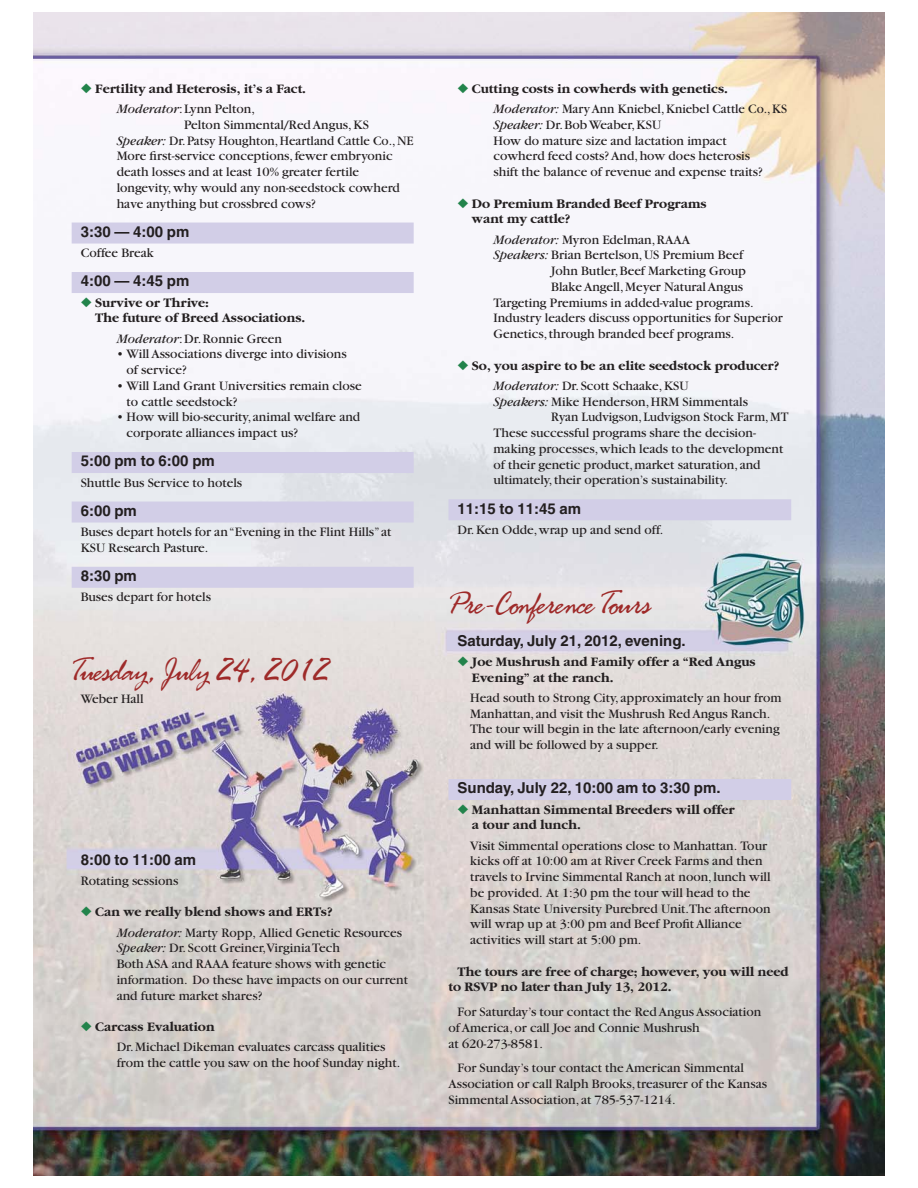
<style>
.page{position:relative;width:918px;height:1188px;background:#fff}
.page>*{position:absolute;margin:0;border:0;box-sizing:border-box;transform-origin:0 0}
.t1{font:33px "Fresh Script";color:#9e2a29}
.t2{font:700 15px "Helvetica";color:#231f20}
.t3{font:13.5px/15.8px "Garamond";color:#231f20}
.t4{font:700 13.5px/15.8px "Garamond";color:#231f20}
.s1{color:#22834b}
.s2{font-weight:400;font-style:italic}
.s3{font-weight:400}
.s4{font-style:italic}
.s5{font-weight:700}
</style>
<div class="page">
<img style="left:34px;top:12px;width:850px;height:1164px">
<div style="left:72px;top:223px;width:342px;height:21px;background:#d2cee7"></div>
<div style="left:72px;top:272px;width:342px;height:21px;background:#d2cee7"></div>
<div style="left:72px;top:452px;width:342px;height:21px;background:#d2cee7"></div>
<div style="left:72px;top:502px;width:342px;height:21px;background:#d2cee7"></div>
<div style="left:72px;top:567px;width:342px;height:21px;background:#d2cee7"></div>
<div style="left:448px;top:499px;width:343px;height:21px;background:#d2cee7"></div>
<div style="left:448px;top:779px;width:343px;height:21px;background:#d2cee7"></div>
<p class="t4" style="left:117px;top:79px;width:191px;line-height:20.2px;text-indent:-36px"><span class="s1">◆</span> Fertility and Heterosis, it’s a Fact.<br><span class="s2">Moderator</span><span class="s3">: Lynn Pelton,</span></p>
<p class="t3" style="left:117px;top:118px;width:298px;text-indent:68px">Pelton Simmental/Red Angus, KS <span class="s4">Speaker:</span> Dr. Patsy Houghton, Heartland Cattle Co., NE More first-service conceptions, fewer embryonic death losses and at least 10% greater fertile longevity, why would any non-seedstock cowherd have anything but crossbred cows?</p>
<p class="t2" style="left:81px;top:226px;width:110px">3:30 — 4:00 pm</p>
<p class="t3" style="left:81px;top:246px;width:75px">Coffee Break</p>
<p class="t2" style="left:81px;top:276px;width:110px">4:00 — 4:45 pm</p>
<p class="t4" style="left:95px;top:295px;width:212px;text-indent:-14px"><span class="s1">◆</span> Survive or Thrive:<br>The future of Breed Associations.</p>
<p class="t3" style="left:117px;top:332px;width:167px"><span class="s4">Moderator</span>: Dr. Ronnie Green</p>
<p class="t3" style="left:127px;top:347px;width:222px;text-indent:-10px">• Will Associations diverge into divisions of service?</p>
<p class="t3" style="left:127px;top:379px;width:237px;text-indent:-10px">• Will Land Grant Universities remain close to cattle seedstock?</p>
<p class="t3" style="left:127px;top:410px;width:235px;text-indent:-10px">• How will bio-security, animal welfare and corporate alliances impact us?</p>
<p class="t2" style="left:81px;top:456px;width:136px">5:00 pm to 6:00 pm</p>
<p class="t3" style="left:81px;top:476px;width:163px">Shuttle Bus Service to hotels</p>
<p class="t2" style="left:81px;top:505px;width:58px">6:00 pm</p>
<p class="t3" style="left:81px;top:525px;width:312px">Buses depart hotels for an “Evening in the Flint Hills” at<br>KSU Research Pasture.</p>
<p class="t2" style="left:81px;top:570px;width:58px">8:30 pm</p>
<p class="t3" style="left:81px;top:590px;width:132px">Buses depart for hotels</p>
<h1 class="t1" style="left:72px;top:659px;width:259px">Tuesday, July 24, 2012</h1>
<p class="t3" style="left:81px;top:692px;width:64px">Weber Hall</p>
<p class="t2" style="left:81px;top:854px;width:117px">8:00 to 11:00 am</p>
<p class="t3" style="left:81px;top:874px;width:99px">Rotating sessions</p>
<p class="t3" style="left:117px;top:903px;width:287px;line-height:20.2px;text-indent:-36px"><span class="s1">◆</span> <span class="s5">Can we really blend shows and ERTs?<br></span><span class="s4">Moderator:</span> Marty Ropp, Allied Genetic Resources</p>
<p class="t3" style="left:117px;top:941px;width:293px"><span class="s4">Speaker:</span> Dr. Scott Greiner,Virginia Tech<br>Both ASA and RAAA feature shows with genetic information. Do these have impacts on our current and future market shares?</p>
<p class="t3" style="left:117px;top:1018px;width:270px;line-height:20.2px;text-indent:-36px"><span class="s1">◆</span> <span class="s5">Carcass Evaluation<br></span>Dr. Michael Dikeman evaluates carcass qualities</p>
<p class="t3" style="left:117px;top:1056px;width:285px">from the cattle you saw on the hoof Sunday night.</p>
<p class="t4" style="left:493px;top:79px;width:295px;line-height:20.2px;text-indent:-36px"><span class="s1">◆</span> Cutting costs in cowherds with genetics.<br><span class="s2">Moderator:</span> <span class="s3">Mary Ann Kniebel, Kniebel Cattle Co., KS</span></p>
<p class="t3" style="left:494px;top:118px;width:271px"><span class="s4">Speaker:</span> Dr. Bob Weaber, KSU<br>How do mature size and lactation impact cowherd feed costs? And, how does heterosis shift the balance of revenue and expense traits?</p>
<p class="t4" style="left:472px;top:196px;width:236px;text-indent:-14px"><span class="s1">◆</span> Do Premium Branded Beef Programs want my cattle?</p>
<p class="t3" style="left:493px;top:233px;width:198px"><span class="s4">Moderator:</span> Myron Edelman, RAAA</p>
<p class="t3" style="left:493px;top:248px;width:251px"><span class="s4">Speakers:</span> Brian Bertelson, US Premium Beef</p>
<p class="t3" style="left:551px;top:264px;width:196px">John Butler, Beef Marketing Group</p>
<p class="t3" style="left:551px;top:280px;width:193px">Blake Angell, Meyer Natural Angus</p>
<p class="t3" style="left:493px;top:296px;width:262px">Targeting Premiums in added-value programs.</p>
<p class="t3" style="left:493px;top:311px;width:291px">Industry leaders discuss opportunities for Superior</p>
<p class="t3" style="left:493px;top:327px;width:242px">Genetics, through branded beef programs.</p>
<p class="t4" style="left:493px;top:356px;width:287px;line-height:20.2px;text-indent:-36px"><span class="s1">◆</span> So, you aspire to be an elite seedstock producer?<br><span class="s2">Moderator:</span> <span class="s3">Dr. Scott Schaake, KSU</span></p>
<p class="t3" style="left:493px;top:395px;width:256px"><span class="s4">Speakers:</span> Mike Henderson, HRM Simmentals</p>
<p class="t3" style="left:551px;top:410px;width:239px">Ryan Ludvigson, Ludvigson Stock Farm, MT</p>
<p class="t3" style="left:494px;top:426px;width:264px">These successful programs share the decision-</p>
<p class="t3" style="left:494px;top:442px;width:292px">making processes, which leads to the development</p>
<p class="t3" style="left:494px;top:458px;width:269px">of their genetic product, market saturation, and</p>
<p class="t3" style="left:494px;top:473px;width:236px">ultimately, their operation’s sustainability.</p>
<p class="t2" style="left:458px;top:503px;width:125px">11:15 to 11:45 am</p>
<p class="t3" style="left:458px;top:523px;width:208px">Dr. Ken Odde, wrap up and send off.</p>
<h1 class="t1" style="left:448px;top:592px;width:203px">Pre-Conference Tours</h1>
<p class="t2" style="left:458px;top:635px;width:230px">Saturday, July 21, 2012, evening.</p>
<p class="t4" style="left:472px;top:655px;width:285px;text-indent:-14px"><span class="s1">◆</span> Joe Mushrush and Family offer a “Red Angus<br>Evening” at the ranch.</p>
<p class="t3" style="left:470px;top:691px;width:313px">Head south to Strong City, approximately an hour from Manhattan, and visit the Mushrush Red Angus Ranch.<br>The tour will begin in the late afternoon/early evening and will be followed by a supper.</p>
<p class="t2" style="left:458px;top:783px;width:265px">Sunday, July 22, 10:00 am to 3:30 pm.</p>
<p class="t4" style="left:472px;top:802px;width:264px;text-indent:-14px"><span class="s1">◆</span> Manhattan Simmental Breeders will offer a tour and lunch.</p>
<p class="t3" style="left:470px;top:839px;width:302px">Visit Simmental operations close to Manhattan. Tour kicks off at 10:00 am at River Creek Farms and then travels to Irvine Simmental Ranch at noon, lunch will be provided. At 1:30 pm the tour will head to the Kansas State University Purebred Unit.The afternoon will wrap up at 3:00 pm and Beef Profit Alliance activities will start at 5:00 pm.</p>
<p class="t4" style="left:449px;top:964px;width:341px;text-indent:9px">The tours are free of charge; however, you will need to RSVP no later than July 13, 2012.</p>
<p class="t3" style="left:449px;top:1005px;width:314px;text-indent:9px">For Saturday’s tour contact the Red Angus Association of America, or call Joe and Connie Mushrush<br>at 620-273-8581.</p>
<p class="t3" style="left:449px;top:1061px;width:320px;text-indent:9px">For Sunday’s tour contact the American Simmental<br>Association or call Ralph Brooks, treasurer of the Kansas<br>Simmental Association, at 785-537-1214.</p>
</div>
